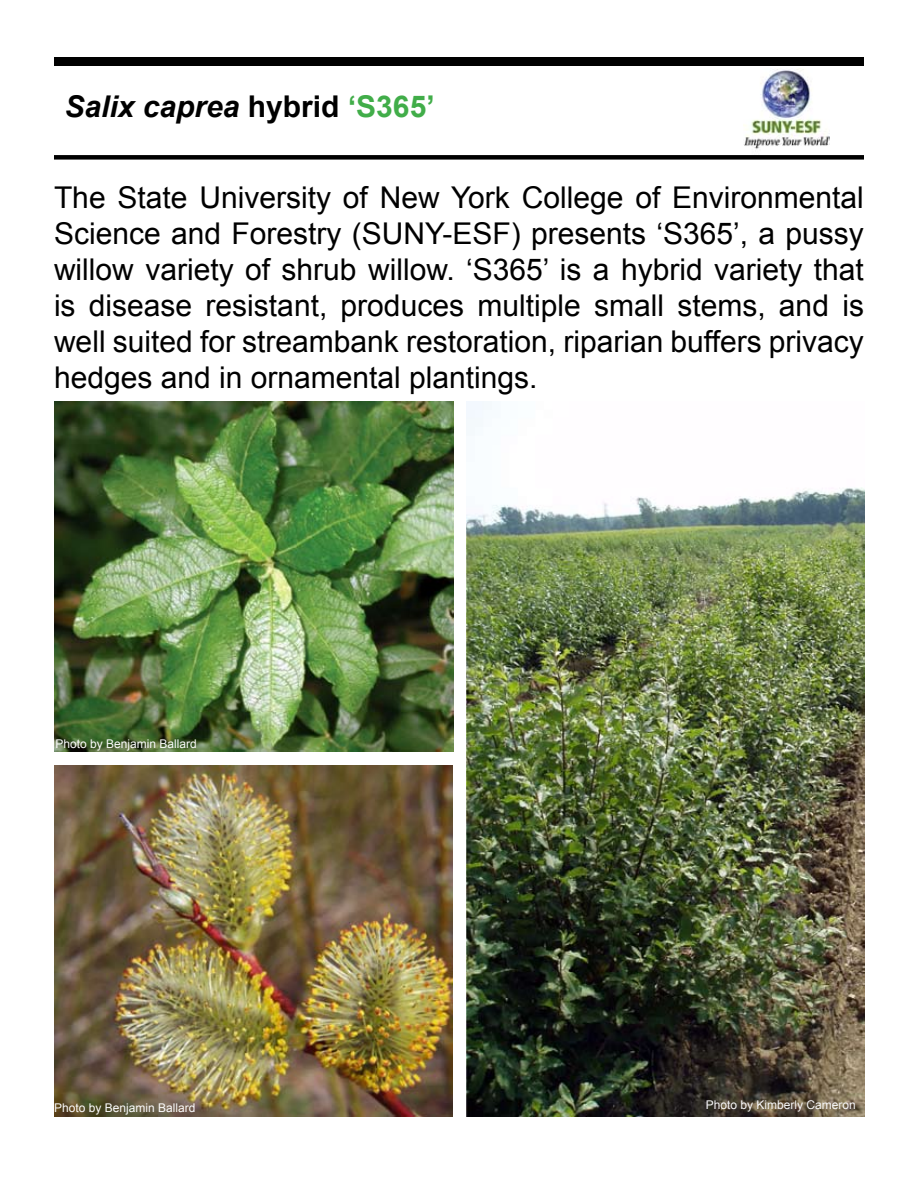
<style>
.page{position:relative;width:918px;height:1188px;background:#fff}
.page>*{position:absolute;margin:0;border:0;box-sizing:border-box;transform-origin:0 0}
.t1{font:30px/36px "Arial";color:#000;text-align:justify}
.t2{font:italic 700 30px "Arial";color:#000}
.t3{font:12px "Arial";color:#fcfcfc}
.t4{font:12px "Arial";color:#f7f7f8}
.s1{font-style:normal}
.s2{font-style:normal;color:#41ad49}
</style>
<div class="page">
<img style="left:467px;top:401px;width:398px;height:715px">
<img style="left:743px;top:68px;width:87px;height:81px">
<div style="left:54px;top:155px;width:810px;height:5px;background:#000"></div>
<div style="left:54px;top:57px;width:810px;height:9px;background:#000"></div>
<img style="left:55px;top:401px;width:398px;height:351px">
<img style="left:55px;top:765px;width:397px;height:351px">
<p class="t2" style="left:64px;top:87px;width:372px">Salix caprea <span class="s1">hybrid</span> <span class="s2">‘S365’</span></p>
<p class="t1" style="left:54px;top:180px;width:811px">The State University of New York College of Environmental Science and Forestry (SUNY-ESF) presents ‘S365’, a pussy willow variety of shrub willow. ‘S365’ is a hybrid variety that is disease resistant, produces multiple small stems, and is well suited for streambank restoration, riparian buffers privacy hedges and in ornamental plantings.</p>
<p class="t3" style="left:56px;top:736px;width:143px">Photo by Benjamin Ballard</p>
<p class="t3" style="left:54px;top:1099px;width:143px">Photo by Benjamin Ballard</p>
<p class="t4" style="left:706px;top:1096px;width:152px">Photo by Kimberly Cameron</p>
</div>
